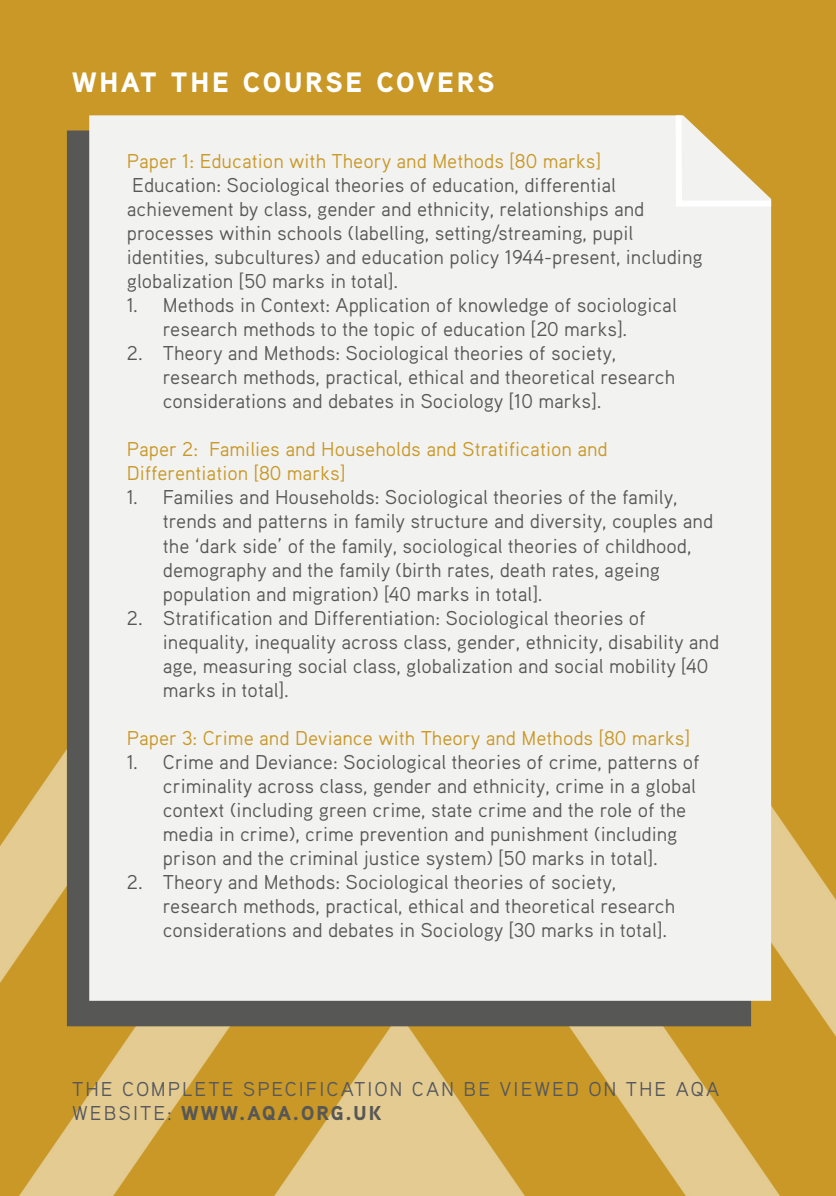
<style>
.page{position:relative;width:836px;height:1196px;background:#fff}
.page>*{position:absolute;margin:0;border:0;box-sizing:border-box;transform-origin:0 0}
.t1{font:900 28px "Aaux Next";letter-spacing:.1em;color:#fff}
.t2{font:20px/24px "Aaux Pro";color:#575756}
.t3{font:20px/24px "Aaux Pro";color:#c99826}
.t4{font:20px "Aaux Pro";letter-spacing:.1em;color:#54575e}
.t5{font:900 20px "Aaux Next";letter-spacing:.1em;color:#575756}
.s1{font-family:"Aaux Pro";font-weight:400;color:#54575e}
</style>
<div class="page">
<div style="left:0;top:0;width:835px;height:1195px;background:#c99826"></div>
<img style="left:0;top:149px;width:835px;height:1046px">
<div style="left:67px;top:130px;width:683px;height:896px;background:#575756"></div>
<div style="left:89px;top:115px;width:681px;height:885px;background:#f2f2f1"></div>
<svg style="left:672px;top:115px;width:104px;height:94px"></svg>
<h1 class="t1" style="left:72px;top:62px;width:423px">WHAT THE COURSE COVERS</h1>
<p class="t3" style="left:127px;top:149px;width:475px">Paper 1: Education with Theory and Methods [80 marks]</p>
<p class="t2" style="left:127px;top:173px;width:577px">Education: Sociological theories of education, differential achievement by class, gender and ethnicity, relationships and processes within schools (labelling, setting/streaming, pupil identities, subcultures) and education policy 1944-present, including globalization [50 marks in total].</p>
<p class="t2" style="left:163px;top:293px;width:515px;text-indent:-36px">1. Methods in Context: Application of knowledge of sociological research methods to the topic of education [20 marks].</p>
<p class="t2" style="left:163px;top:341px;width:513px;text-indent:-36px">2. Theory and Methods: Sociological theories of society, research methods, practical, ethical and theoretical research considerations and debates in Sociology [10 marks].</p>
<p class="t3" style="left:127px;top:437px;width:482px">Paper 2: Families and Households and Stratification and<br>Differentiation [80 marks]</p>
<p class="t2" style="left:163px;top:485px;width:551px;text-indent:-36px">1. Families and Households: Sociological theories of the family, trends and patterns in family structure and diversity, couples and the ‘dark side’ of the family, sociological theories of childhood, demography and the family (birth rates, death rates, ageing population and migration) [40 marks in total].</p>
<p class="t2" style="left:163px;top:605px;width:557px;text-indent:-36px">2. Stratification and Differentiation: Sociological theories of inequality, inequality across class, gender, ethnicity, disability and age, measuring social class, globalization and social mobility [40 marks in total].</p>
<p class="t3" style="left:127px;top:725px;width:564px">Paper 3: Crime and Deviance with Theory and Methods [80 marks]</p>
<p class="t2" style="left:163px;top:749px;width:538px;text-indent:-36px">1. Crime and Deviance: Sociological theories of crime, patterns of criminality across class, gender and ethnicity, crime in a global context (including green crime, state crime and the role of the media in crime), crime prevention and punishment (including prison and the criminal justice system) [50 marks in total].</p>
<p class="t2" style="left:163px;top:869px;width:513px;text-indent:-36px">2. Theory and Methods: Sociological theories of society, research methods, practical, ethical and theoretical research considerations and debates in Sociology [30 marks in total].</p>
<p class="t4" style="left:72px;top:1076px;width:648px">THE COMPLETE SPECIFICATION CAN BE VIEWED ON THE AQA</p>
<p class="t5" style="left:72px;top:1098px;width:311px"><span class="s1">WEBSITE:</span> WWW.AQA.ORG.UK</p>
</div>
